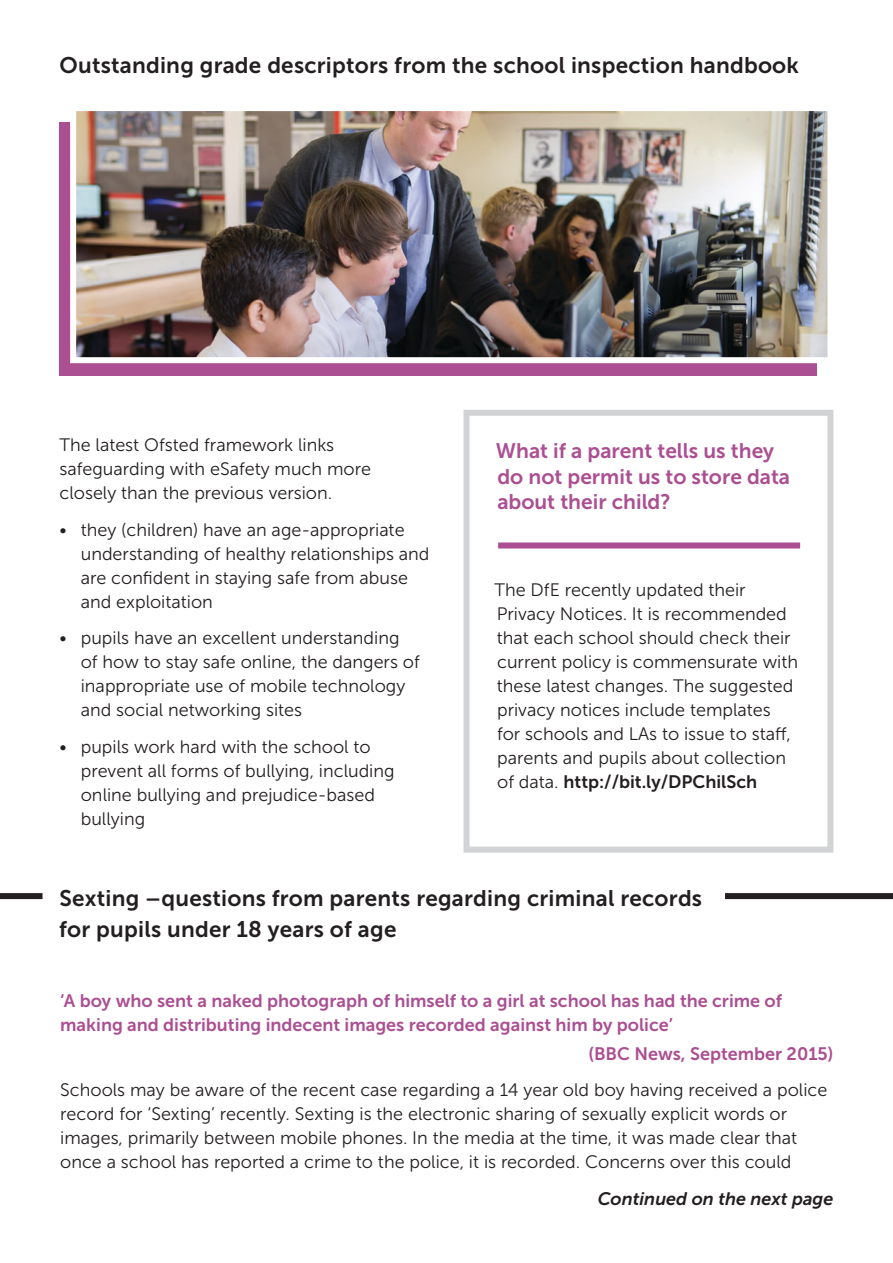
<style>
.page{position:relative;width:893px;height:1263px;background:#fff}
.page>*{position:absolute;margin:0;border:0;box-sizing:border-box;transform-origin:0 0}
.t1{font:22.5px "Museo Sans 700";letter-spacing:.01em;color:#231f20}
.body{font:21px/25.5px "Museo Sans 700";color:#ab4f92}
.body-2{font:18px/24px "Museo Sans 300";color:#231f20}
.body-3{font:18px/24px "Museo Sans 700";color:#ab4f92}
.body-4{font:italic 18px "Museo Sans 700";color:#231f20}
.s1{font-family:"Museo Sans 700"}
</style>
<div class="page">
<div style="left:60px;top:123px;width:757px;height:253px;background:#ab4f92"></div>
<img style="left:77px;top:112px;width:749px;height:244px">
<div style="left:70px;top:105px;width:763px;height:258px;border:6px solid #fff"></div>
<div style="left:463px;top:410px;width:370px;height:443px;background:#fff;border:6px solid #d1d3d4"></div>
<div style="left:498px;top:542px;width:302px;height:6px;background:#ab4f92"></div>
<div style="left:0;top:893px;width:43px;height:6px;background:#231f20"></div>
<div style="left:725px;top:893px;width:168px;height:6px;background:#231f20"></div>
<p class="t1" style="left:60px;top:53px;width:741px">Outstanding grade descriptors from the school inspection handbook</p>
<p class="body-2" style="left:60px;top:433px;width:313px">The latest Ofsted framework links safeguarding with eSafety much more closely than the previous version.</p>
<p class="body-2" style="left:81px;top:517px;width:350px;text-indent:-21px">• they (children) have an age-appropriate understanding of healthy relationships and are confident in staying safe from abuse and exploitation</p>
<p class="body-2" style="left:81px;top:626px;width:340px;text-indent:-21px">• pupils have an excellent understanding of how to stay safe online, the dangers of inappropriate use of mobile technology and social networking sites</p>
<p class="body-2" style="left:81px;top:735px;width:315px;text-indent:-21px">• pupils work hard with the school to prevent all forms of bullying, including online bullying and prejudice-based bullying</p>
<p class="body" style="left:496px;top:438px;width:296px">What if a parent tells us they do not permit us to store data about their child?</p>
<p class="body-2" style="left:495px;top:578px;width:305px">The DfE recently updated their Privacy Notices. It is recommended that each school should check their current policy is commensurate with these latest changes. The suggested privacy notices include templates<br>for schools and LAs to issue to staff, parents and pupils about collection of data. <span class="s1">http://bit.ly/DPChilSch</span></p>
<p class="t1" style="left:59px;top:885px;width:644px">Sexting –questions from parents regarding criminal records</p>
<p class="t1" style="left:59px;top:917px;width:339px">for pupils under 18 years of age</p>
<p class="body-3" style="left:60px;top:989px;width:723px">‘A boy who sent a naked photograph of himself to a girl at school has had the crime of making and distributing indecent images recorded against him by police’</p>
<p class="body-3" style="left:588px;top:1041px;width:247px">(BBC News, September 2015)</p>
<p class="body-2" style="left:60px;top:1078px;width:769px">Schools may be aware of the recent case regarding a 14 year old boy having received a police record for ‘Sexting’ recently. Sexting is the electronic sharing of sexually explicit words or images, primarily between mobile phones. In the media at the time, it was made clear that once a school has reported a crime to the police, it is recorded. Concerns over this could</p>
<p class="body-4" style="left:598px;top:1189px;width:237px">Continued on the next page</p>
</div>
